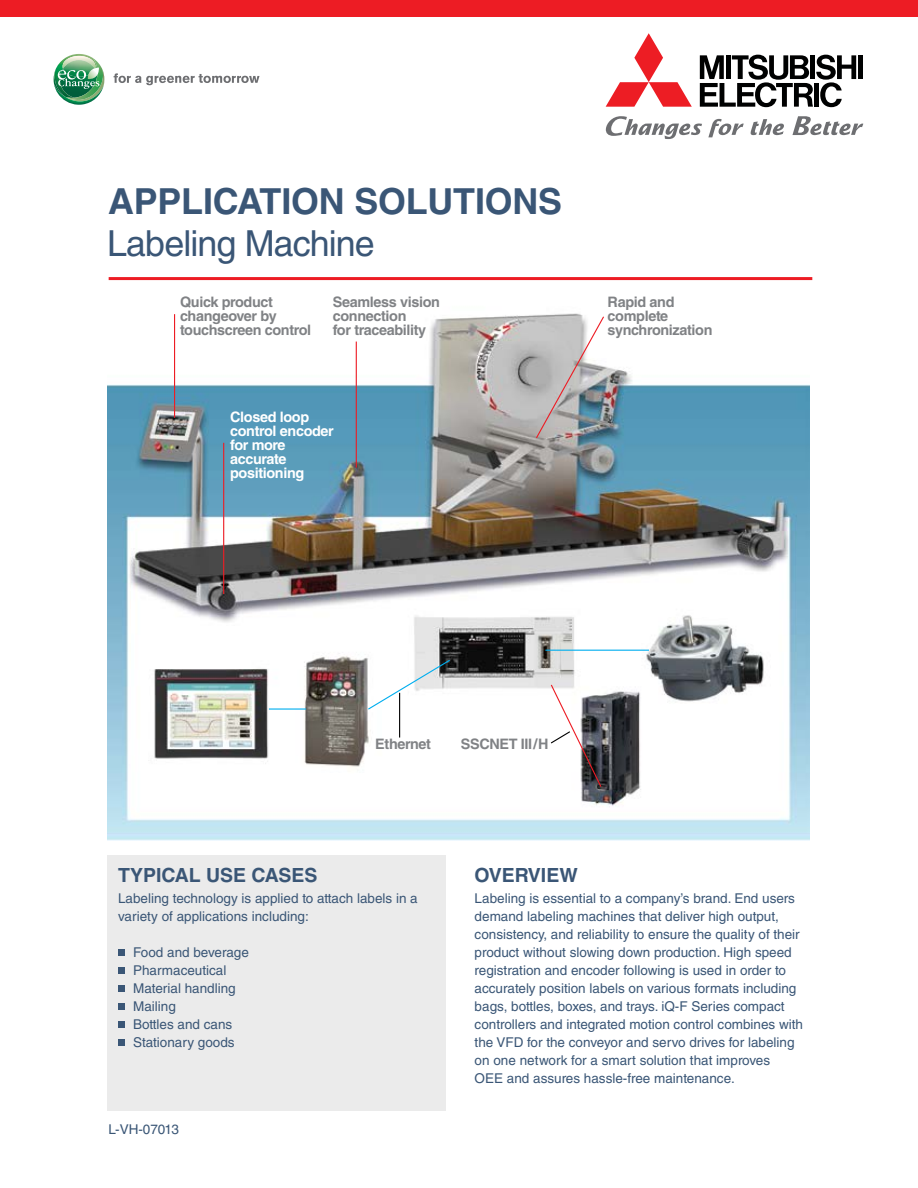
<style>
.page{position:relative;width:918px;height:1188px;background:#fff}
.page>*{position:absolute;margin:0;border:0;box-sizing:border-box;transform-origin:0 0}
.t1{font:700 35.85px "Helvetica LT Std";letter-spacing:-.005em;color:#3a5676}
.t2{font:35.85px "Helvetica LT Std";letter-spacing:-.025em;color:#3a5676}
.t3{font:700 19.5px "Helvetica LT Std";color:#3a5676}
.t4{font:700 14.4px/14px "Helvetica LT Std";letter-spacing:-.025em;color:#808285}
.t5{font:700 14.4px/14px "Helvetica LT Std";letter-spacing:-.025em;color:#fff}
.t6{font:13.5px/18px "Helvetica LT Std";color:#3a5676}
</style>
<div class="page">
<div style="left:0;top:0;width:918px;height:17px;background:#ed1c24"></div>
<div style="left:107px;top:855px;width:339px;height:256px;background:#ebebeb"></div>
<div style="left:118px;top:949px;width:7px;height:6px;background:#3a5676"></div>
<div style="left:118px;top:985px;width:7px;height:7px;background:#3a5676"></div>
<div style="left:118px;top:1021px;width:7px;height:7px;background:#3a5676"></div>
<div style="left:118px;top:967px;width:7px;height:7px;background:#3a5676"></div>
<div style="left:118px;top:1003px;width:7px;height:7px;background:#3a5676"></div>
<div style="left:118px;top:1039px;width:7px;height:7px;background:#3a5676"></div>
<hr style="left:109px;top:277px;width:703px;height:3px;background:#ed1c24">
<svg style="left:708px;top:119px;width:36px;height:18px"></svg>
<svg style="left:792px;top:116px;width:71px;height:19px"></svg>
<svg style="left:605px;top:116px;width:97px;height:23px"></svg>
<svg style="left:751px;top:119px;width:33px;height:16px"></svg>
<svg style="left:606px;top:33px;width:86px;height:74px"></svg>
<div style="left:858px;top:55px;width:5px;height:24px;background:#000101"></div>
<svg style="left:700px;top:55px;width:156px;height:52px"></svg>
<svg style="left:114px;top:73px;width:146px;height:12px"></svg>
<svg style="left:54px;top:54px;width:50px;height:51px"></svg>
<img style="left:107px;top:313px;width:702px;height:527px">
<hr style="left:545px;top:650px;width:104px;height:1px;background:#00aeef">
<hr style="left:269px;top:708px;width:37px;height:2px;background:#00aeef">
<svg style="left:367px;top:659px;width:84px;height:52px"></svg>
<hr style="left:399px;top:693px;width:1px;height:45px;background:#000">
<svg style="left:550px;top:683px;width:52px;height:105px"></svg>
<hr style="left:174px;top:314px;width:1px;height:104px;background:#ed1c24">
<hr style="left:223px;top:443px;width:1px;height:151px;background:#ed1c24">
<hr style="left:356px;top:342px;width:1px;height:126px;background:#ed1c24">
<svg style="left:535px;top:315px;width:70px;height:124px;background:#b5b5b7"></svg>
<h1 class="t1" style="left:108px;top:180px;width:456px">APPLICATION SOLUTIONS</h1>
<h1 class="t2" style="left:107px;top:223px;width:269px">Labeling Machine</h1>
<p class="t4" style="left:180px;top:295px;width:133px">Quick product changeover by touchscreen control</p>
<p class="t4" style="left:608px;top:295px;width:106px">Rapid and complete synchronization</p>
<p class="t4" style="left:333px;top:295px;width:109px">Seamless vision connection<br>for traceability</p>
<p class="t5" style="left:230px;top:410px;width:105px">Closed loop control encoder for more accurate positioning</p>
<p class="t4" style="left:375px;top:737px;width:57px">Ethernet</p>
<p class="t4" style="left:461px;top:737px;width:89px">SSCNET III/H</p>
<h2 class="t3" style="left:118px;top:863px;width:201px">TYPICAL USE CASES</h2>
<p class="t6" style="left:118px;top:889px;width:301px">Labeling technology is applied to attach labels in a variety of applications including:</p>
<p class="t6" style="left:133px;top:943px;width:117px">Food and beverage<br>Pharmaceutical<br>Material handling<br>Mailing<br>Bottles and cans<br>Stationary goods</p>
<p class="t6" style="left:109px;top:1120px;width:72px">L-VH-07013</p>
<h2 class="t3" style="left:475px;top:863px;width:105px">OVERVIEW</h2>
<p class="t6" style="left:475px;top:889px;width:330px">Labeling is essential to a company’s brand. End users demand labeling machines that deliver high output, consistency, and reliability to ensure the quality of their product without slowing down production. High speed registration and encoder following is used in order to accurately position labels on various formats including bags, bottles, boxes, and trays. iQ-F Series compact controllers and integrated motion control combines with the VFD for the conveyor and servo drives for labeling on one network for a smart solution that improves<br>OEE and assures hassle-free maintenance.</p>
</div>
